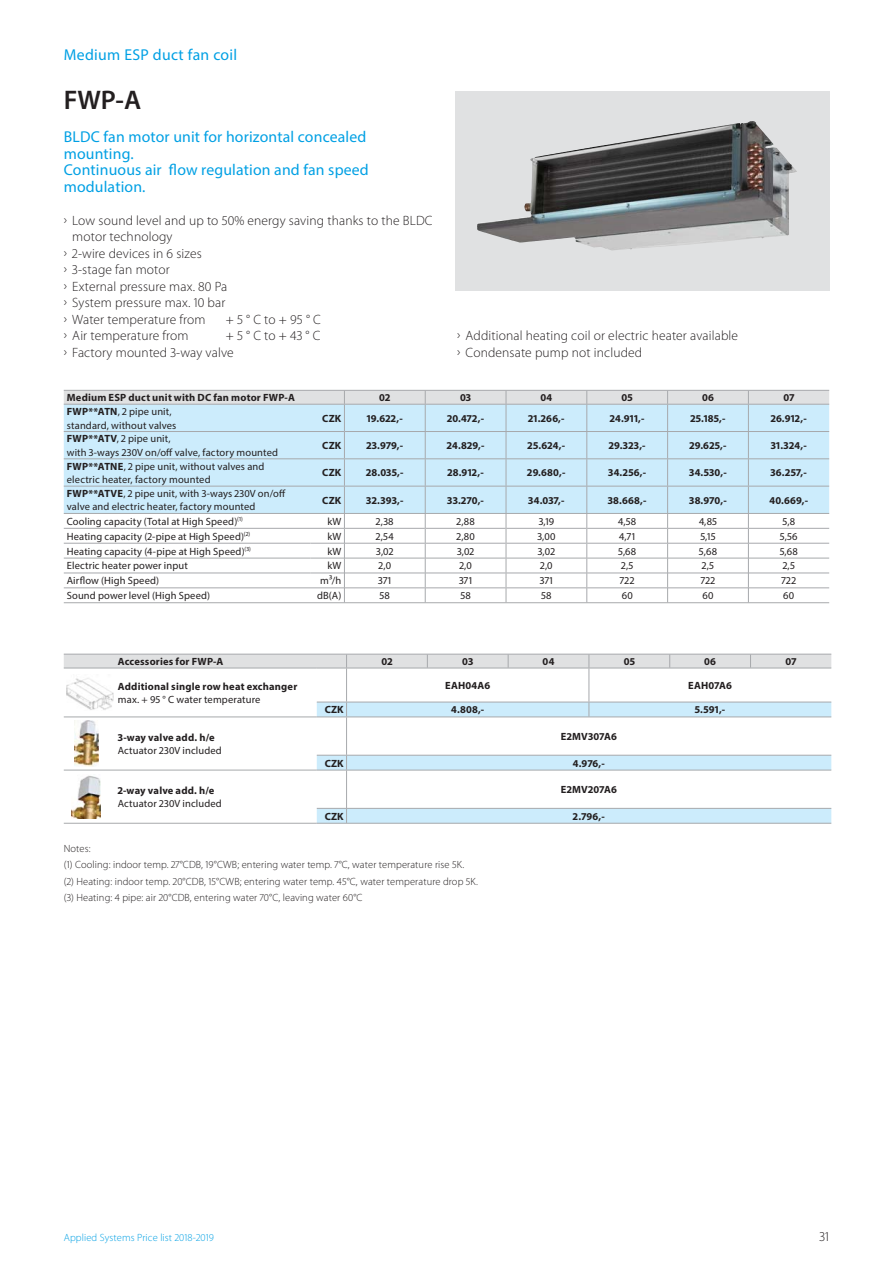
<style>
.page{position:relative;width:893px;height:1263px;background:#fff}
.page>*{position:absolute;margin:0;border:0;box-sizing:border-box;transform-origin:0 0}
.t1{font:600 27px "Myriad Pro";color:#231f20}
.t2{font:15.75px/16.5px "Myriad Pro";letter-spacing:.01em;color:#00a0e4}
.t3{font:300 13.5px/16.5px "Myriad Pro";letter-spacing:.01em;color:#231f20}
.t4{font:10.5px/13.5px "Myriad Pro";letter-spacing:.015em;color:#231f20}
.t5{font:700 10.5px "Myriad Pro";letter-spacing:.02em;color:#231f20}
.t6{font:300 10.5px/16.5px "Myriad Pro";letter-spacing:.01em;color:#231f20}
.t7{font:300 10.5px "Myriad Pro";letter-spacing:.01em;color:#00a0e4}
.s1{font-weight:700}
</style>
<div class="page">
<svg style="left:455px;top:91px;width:374px;height:200px;background:#b6b7b8"></svg>
<img style="left:694px;top:174px;width:95px;height:70px">
<hr style="left:64px;top:602px;width:765px;height:1px;background:#a7a9ac">
<svg style="left:64px;top:390px;width:765px;height:212px"></svg>
<hr style="left:64px;top:823px;width:253px;height:1px;background:#a7a9ac">
<hr style="left:317px;top:823px;width:514px;height:1px;background:#a7a9ac">
<svg style="left:64px;top:654px;width:767px;height:169px"></svg>
<hr style="left:317px;top:770px;width:514px;height:1px;background:#a7a9ac">
<hr style="left:317px;top:808px;width:514px;height:1px;background:#a7a9ac">
<hr style="left:346px;top:770px;width:1px;height:38px;background:#a7a9ac">
<hr style="left:317px;top:716px;width:514px;height:1px;background:#a7a9ac">
<hr style="left:317px;top:755px;width:514px;height:1px;background:#a7a9ac">
<hr style="left:317px;top:668px;width:514px;height:1px;background:#a7a9ac">
<hr style="left:317px;top:702px;width:514px;height:1px;background:#a7a9ac">
<img style="left:67px;top:674px;width:47px;height:37px">
<img style="left:74px;top:721px;width:25px;height:45px">
<img style="left:72px;top:774px;width:29px;height:45px">
<h2 class="t2" style="left:64px;top:48px;width:175px">Medium ESP duct fan coil</h2>
<h1 class="t1" style="left:64px;top:90px;width:79px">FWP-A</h1>
<h2 class="t2" style="left:64px;top:130px;width:306px">BLDC fan motor unit for horizontal concealed mounting.<br>Continuous air flow regulation and fan speed modulation.</h2>
<p class="t3" style="left:64px;top:213px;width:370px">› Low sound level and up to 50% energy saving thanks to the BLDC</p>
<p class="t3" style="left:72px;top:230px;width:102px">motor technology</p>
<p class="t3" style="left:64px;top:246px;width:139px">› 2-wire devices in 6 sizes</p>
<p class="t3" style="left:64px;top:263px;width:107px">› 3-stage fan motor</p>
<p class="t3" style="left:64px;top:279px;width:165px">› External pressure max. 80 Pa</p>
<p class="t3" style="left:64px;top:296px;width:163px">› System pressure max. 10 bar</p>
<p class="t3" style="left:64px;top:312px;width:143px">› Water temperature from</p>
<p class="t3" style="left:226px;top:312px;width:97px">+ 5 ° C to + 95 ° C</p>
<p class="t3" style="left:64px;top:329px;width:126px">› Air temperature from</p>
<p class="t3" style="left:64px;top:329px;width:258px;text-indent:162px">+ 5 ° C to + 43 ° C › Factory mounted 3-way valve</p>
<p class="t3" style="left:457px;top:329px;width:283px">› Additional heating coil or electric heater available › Condensate pump not included</p>
<p class="t5" style="left:67px;top:394px;width:230px">Medium ESP duct unit with DC fan motor FWP-A</p>
<p class="t5" style="left:379px;top:394px;width:13px">02</p>
<p class="t5" style="left:460px;top:394px;width:13px">03</p>
<p class="t5" style="left:540px;top:394px;width:13px">04</p>
<p class="t5" style="left:622px;top:394px;width:13px">05</p>
<p class="t5" style="left:702px;top:394px;width:13px">06</p>
<p class="t5" style="left:783px;top:394px;width:12px">07</p>
<p class="t4" style="left:67px;top:406px;width:111px"><span class="s1">FWP**ATN</span>, 2 pipe unit, standard, without valves</p>
<p class="t5" style="left:322px;top:414px;width:21px">CZK</p>
<p class="t5" style="left:367px;top:414px;width:38px">19.622,-</p>
<p class="t5" style="left:447px;top:414px;width:39px">20.472,-</p>
<p class="t5" style="left:528px;top:414px;width:38px">21.266,-</p>
<p class="t5" style="left:610px;top:414px;width:36px">24.911,-</p>
<p class="t5" style="left:690px;top:414px;width:37px">25.185,-</p>
<p class="t5" style="left:771px;top:414px;width:38px">26.912,-</p>
<p class="t4" style="left:67px;top:433px;width:213px"><span class="s1">FWP**ATV</span>, 2 pipe unit,<br>with 3-ways 230V on/off valve, factory mounted</p>
<p class="t5" style="left:322px;top:442px;width:21px">CZK</p>
<p class="t5" style="left:366px;top:442px;width:38px">23.979,-</p>
<p class="t5" style="left:447px;top:442px;width:39px">24.829,-</p>
<p class="t5" style="left:528px;top:442px;width:39px">25.624,-</p>
<p class="t5" style="left:609px;top:442px;width:38px">29.323,-</p>
<p class="t5" style="left:689px;top:442px;width:39px">29.625,-</p>
<p class="t5" style="left:771px;top:442px;width:37px">31.324,-</p>
<p class="t4" style="left:67px;top:460px;width:199px"><span class="s1">FWP**ATNE</span>, 2 pipe unit, without valves and electric heater, factory mounted</p>
<p class="t5" style="left:322px;top:469px;width:21px">CZK</p>
<p class="t5" style="left:366px;top:469px;width:39px">28.035,-</p>
<p class="t5" style="left:447px;top:469px;width:38px">28.912,-</p>
<p class="t5" style="left:527px;top:469px;width:40px">29.680,-</p>
<p class="t5" style="left:608px;top:469px;width:40px">34.256,-</p>
<p class="t5" style="left:689px;top:469px;width:39px">34.530,-</p>
<p class="t5" style="left:770px;top:469px;width:38px">36.257,-</p>
<p class="t4" style="left:67px;top:488px;width:220px"><span class="s1">FWP**ATVE</span>, 2 pipe unit, with 3-ways 230V on/off valve and electric heater, factory mounted</p>
<p class="t5" style="left:322px;top:496px;width:21px">CZK</p>
<p class="t5" style="left:366px;top:496px;width:39px">32.393,-</p>
<p class="t5" style="left:447px;top:496px;width:38px">33.270,-</p>
<p class="t5" style="left:528px;top:496px;width:38px">34.037,-</p>
<p class="t5" style="left:608px;top:496px;width:40px">38.668,-</p>
<p class="t5" style="left:689px;top:496px;width:39px">38.970,-</p>
<p class="t5" style="left:769px;top:496px;width:40px">40.669,-</p>
<p class="t4" style="left:67px;top:516px;width:177px">Cooling capacity (Total at High Speed)<sup>(1)</sup></p>
<p class="t4" style="left:327px;top:516px;width:16px">kW</p>
<p class="t4" style="left:376px;top:516px;width:19px">2,38</p>
<p class="t4" style="left:456px;top:516px;width:20px">2,88</p>
<p class="t4" style="left:539px;top:516px;width:17px">3,19</p>
<p class="t4" style="left:618px;top:516px;width:20px">4,58</p>
<p class="t4" style="left:699px;top:516px;width:20px">4,85</p>
<p class="t4" style="left:782px;top:516px;width:14px">5,8</p>
<p class="t4" style="left:67px;top:530px;width:185px">Heating capacity (2-pipe at High Speed)<sup>(2)</sup></p>
<p class="t4" style="left:327px;top:530px;width:15px">kW</p>
<p class="t4" style="left:376px;top:530px;width:19px">2,54</p>
<p class="t4" style="left:456px;top:530px;width:20px">2,80</p>
<p class="t4" style="left:537px;top:530px;width:19px">3,00</p>
<p class="t4" style="left:619px;top:530px;width:17px">4,71</p>
<p class="t4" style="left:700px;top:530px;width:17px">5,15</p>
<p class="t4" style="left:780px;top:530px;width:19px">5,56</p>
<p class="t4" style="left:67px;top:545px;width:186px">Heating capacity (4-pipe at High Speed)<sup>(3)</sup></p>
<p class="t4" style="left:327px;top:545px;width:16px">kW</p>
<p class="t4" style="left:376px;top:545px;width:19px">3,02</p>
<p class="t4" style="left:457px;top:545px;width:19px">3,02</p>
<p class="t4" style="left:538px;top:545px;width:19px">3,02</p>
<p class="t4" style="left:618px;top:545px;width:20px">5,68</p>
<p class="t4" style="left:699px;top:545px;width:20px">5,68</p>
<p class="t4" style="left:780px;top:545px;width:20px">5,68</p>
<p class="t4" style="left:67px;top:560px;width:123px">Electric heater power input</p>
<p class="t4" style="left:327px;top:560px;width:16px">kW</p>
<p class="t4" style="left:379px;top:560px;width:14px">2,0</p>
<p class="t4" style="left:459px;top:560px;width:14px">2,0</p>
<p class="t4" style="left:540px;top:560px;width:14px">2,0</p>
<p class="t4" style="left:621px;top:560px;width:14px">2,5</p>
<p class="t4" style="left:702px;top:560px;width:14px">2,5</p>
<p class="t4" style="left:783px;top:560px;width:14px">2,5</p>
<p class="t4" style="left:67px;top:575px;width:94px">Airflow (High Speed)</p>
<p class="t4" style="left:320px;top:575px;width:23px">m³/h</p>
<p class="t4" style="left:378px;top:575px;width:15px">371</p>
<p class="t4" style="left:459px;top:575px;width:15px">371</p>
<p class="t4" style="left:540px;top:575px;width:15px">371</p>
<p class="t4" style="left:620px;top:575px;width:16px">722</p>
<p class="t4" style="left:701px;top:575px;width:16px">722</p>
<p class="t4" style="left:781px;top:575px;width:16px">722</p>
<p class="t4" style="left:67px;top:590px;width:145px">Sound power level (High Speed)</p>
<p class="t4" style="left:317px;top:590px;width:26px">dB(A)</p>
<p class="t4" style="left:380px;top:590px;width:12px">58</p>
<p class="t4" style="left:460px;top:590px;width:12px">58</p>
<p class="t4" style="left:541px;top:590px;width:12px">58</p>
<p class="t4" style="left:622px;top:590px;width:12px">60</p>
<p class="t4" style="left:702px;top:590px;width:12px">60</p>
<p class="t4" style="left:783px;top:590px;width:12px">60</p>
<p class="t5" style="left:118px;top:657px;width:107px">Accessories for FWP-A</p>
<p class="t5" style="left:381px;top:657px;width:13px">02</p>
<p class="t5" style="left:462px;top:657px;width:13px">03</p>
<p class="t5" style="left:543px;top:657px;width:13px">04</p>
<p class="t5" style="left:624px;top:657px;width:13px">05</p>
<p class="t5" style="left:704px;top:657px;width:13px">06</p>
<p class="t5" style="left:785px;top:657px;width:12px">07</p>
<p class="t5" style="left:118px;top:682px;width:181px">Additional single row heat exchanger</p>
<p class="t4" style="left:118px;top:694px;width:144px">max. + 95 ° C water temperature</p>
<p class="t5" style="left:445px;top:681px;width:47px">EAH04A6</p>
<p class="t5" style="left:688px;top:681px;width:45px">EAH07A6</p>
<p class="t5" style="left:325px;top:706px;width:20px">CZK</p>
<p class="t5" style="left:451px;top:706px;width:35px">4.808,-</p>
<p class="t5" style="left:695px;top:706px;width:32px">5.591,-</p>
<p class="t5" style="left:118px;top:733px;width:98px">3-way valve add. h/e</p>
<p class="t4" style="left:118px;top:745px;width:106px">Actuator 230V included</p>
<p class="t5" style="left:118px;top:786px;width:98px">2-way valve add. h/e</p>
<p class="t4" style="left:118px;top:798px;width:106px">Actuator 230V included</p>
<p class="t5" style="left:561px;top:732px;width:58px">E2MV307A6</p>
<p class="t5" style="left:325px;top:759px;width:20px">CZK</p>
<p class="t5" style="left:573px;top:759px;width:33px">4.976,-</p>
<p class="t5" style="left:561px;top:786px;width:58px">E2MV207A6</p>
<p class="t5" style="left:325px;top:812px;width:20px">CZK</p>
<p class="t5" style="left:573px;top:812px;width:33px">2.796,-</p>
<p class="t6" style="left:64px;top:841px;width:416px">Notes:<br>(1) Cooling: indoor temp. 27°CDB, 19°CWB; entering water temp. 7°C, water temperature rise 5K.<br>(2) Heating: indoor temp. 20°CDB, 15°CWB; entering water temp. 45°C, water temperature drop 5K. (3) Heating: 4 pipe: air 20°CDB, entering water 70°C, leaving water 60°C</p>
<p class="t7" style="left:64px;top:1234px;width:152px">Applied Systems Price list 2018-2019</p>
<p class="t3" style="left:819px;top:1230px;width:11px">31</p>
</div>
